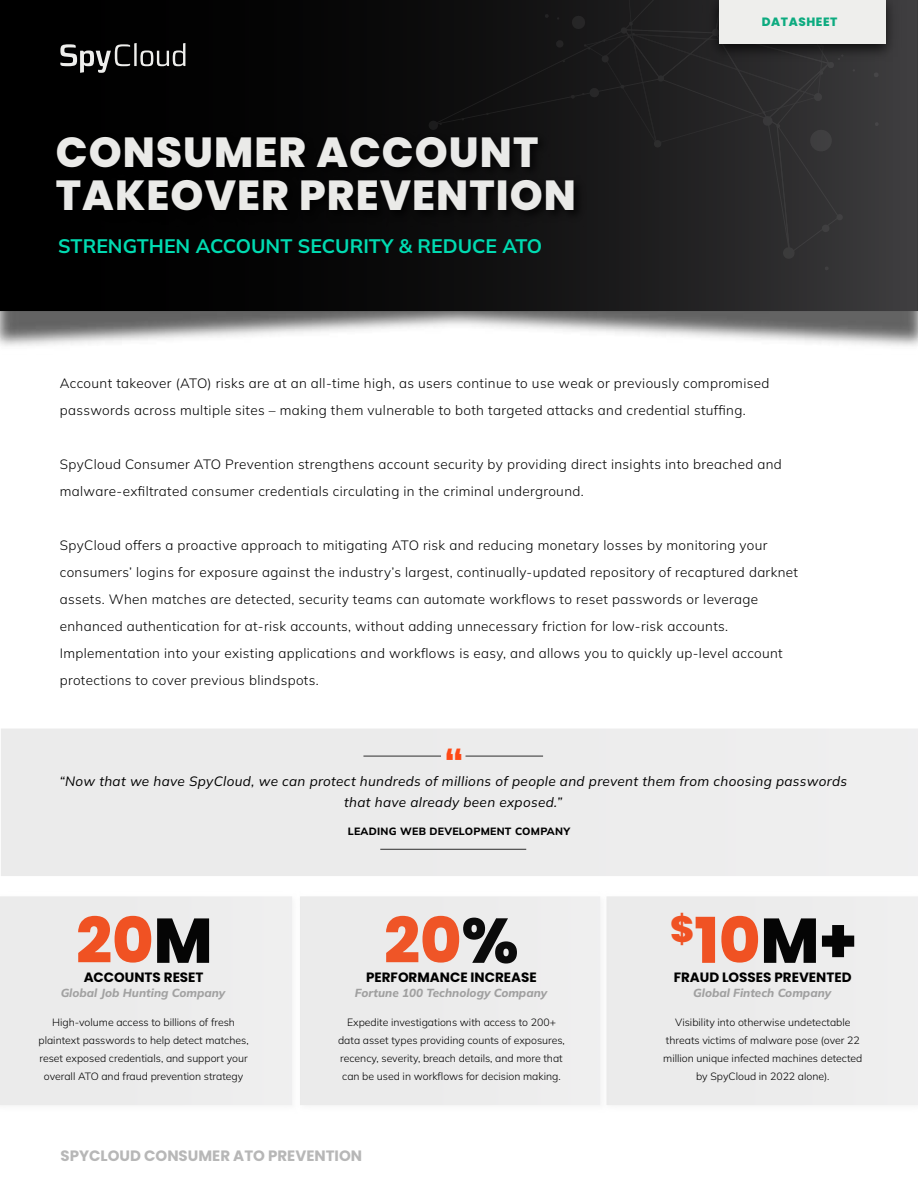
<style>
.page{position:relative;width:918px;height:1188px;background:#fff}
.page>*{position:absolute;margin:0;border:0;box-sizing:border-box;transform-origin:0 0}
.t1{font:800 63px "Poppins";color:#f05223}
.t2{font:100 45.45px "Raleway";color:#fe4815}
.t3{font:800 42px/43.5px "Poppins";letter-spacing:.025em;color:#eaeae8}
.t4{font:700 19.5px "Mulish";color:#00dbb1}
.t5{font:700 15px "Poppins";color:#b7b7b7}
.t6{font:300 13.5px/27px "Mulish";letter-spacing:.025em;color:#000}
.t7{font:italic 13.5px "Mulish";letter-spacing:.025em;color:#000}
.t8{font:700 13.5px "Poppins";color:#000}
.t9{font:800 12px "Poppins";letter-spacing:.05em;color:#0dab80}
.t10{font:italic 800 11.7px "Mulish";color:#a0a0a0}
.t11{font:300 10.5px/18px "Mulish";color:#000;text-align:center}
.t12{font:800 10.5px "Mulish";letter-spacing:.025em;color:#000}
.s1{color:rgb(0 0 0/.98)}
</style>
<div class="page">
<img style="left:0;top:311px;width:918px;height:35px">
<svg style="left:0;top:0;width:918px;height:311px;background:#101010"></svg>
<svg style="left:825px;top:266px;width:4px;height:4px"></svg>
<svg style="left:875px;top:122px;width:4px;height:4px"></svg>
<svg style="left:873px;top:72px;width:6px;height:6px"></svg>
<svg style="left:429px;top:0;width:415px;height:260px;background:#201f20"></svg>
<svg style="left:60px;top:44px;width:70px;height:29px;background:#474747"></svg>
<hr style="left:134px;top:43px;width:3px;height:23px;background:#eeeeec">
<svg style="left:140px;top:43px;width:45px;height:23px"></svg>
<img style="left:49px;top:123px;width:542px;height:127px">
<img style="left:703px;top:0;width:198px;height:64px">
<div style="left:719px;top:1px;width:166px;height:43px;background:#eeeeec"></div>
<div style="left:1px;top:729px;width:917px;height:147px;background:#ececec"></div>
<div style="left:609px;top:896px;width:309px;height:209px;background:#ececec"></div>
<div style="left:301px;top:896px;width:299px;height:209px;background:#ececec"></div>
<div style="left:0;top:896px;width:292px;height:209px;background:#ececec"></div>
<hr style="left:363px;top:756px;width:78px;height:1px;background:#2d2d2d">
<hr style="left:466px;top:756px;width:77px;height:1px;background:#2d2d2d">
<hr style="left:380px;top:849px;width:146px;height:1px;background:#2d2d2d">
<h3 class="t3" style="left:56px;top:130px;width:522px">CONSUMER ACCOUNT<br>TAKEOVER PREVENTION</h3>
<h3 class="t4" style="left:58px;top:232px;width:485px">STRENGTHEN ACCOUNT SECURITY &amp; REDUCE ATO</h3>
<p class="t9" style="left:762px;top:15px;width:77px">DATASHEET</p>
<p class="t6" style="left:60px;top:370px;width:711px">Account takeover (ATO) risks are at an all-time high, as users continue to use weak or previously compromised passwords across multiple sites – making them vulnerable to both targeted attacks and credential stuffing.</p>
<p class="t6" style="left:60px;top:451px;width:724px">SpyCloud Consumer ATO Prevention strengthens account security by providing direct insights into breached and malware-exfiltrated consumer credentials circulating in the criminal underground.</p>
<p class="t6" style="left:60px;top:532px;width:740px">SpyCloud offers a proactive approach to mitigating ATO risk and reducing monetary losses by monitoring your consumers’ logins for exposure against the industry’s largest, continually-updated repository of recaptured darknet assets. When matches are detected, security teams can automate workflows to reset passwords or leverage enhanced authentication for at-risk accounts, without adding unnecessary friction for low-risk accounts.<br>Implementation into your existing applications and workflows is easy, and allows you to quickly up-level account protections to cover previous blindspots.</p>
<h2 class="t2" style="left:444px;top:730px;width:21px">“</h2>
<p class="t7" style="left:344px;top:793px;width:220px">that have already been exposed.”</p>
<p class="t7" style="left:59px;top:772px;width:789px">“Now that we have SpyCloud, we can protect hundreds of millions of people and prevent them from choosing passwords</p>
<h1 class="t1" style="left:76px;top:904px;width:138px">20<span class="s1">M</span></h1>
<p class="t8" style="left:84px;top:970px;width:121px">ACCOUNTS RESET</p>
<p class="t10" style="left:61px;top:985px;width:166px">Global Job Hunting Company</p>
<p class="t12" style="left:348px;top:824px;width:224px">LEADING WEB DEVELOPMENT COMPANY</p>
<h1 class="t1" style="left:384px;top:904px;width:136px">20<span class="s1">%</span></h1>
<p class="t10" style="left:355px;top:985px;width:194px">Fortune 100 Technology Company</p>
<p class="t8" style="left:366px;top:970px;width:172px">PERFORMANCE INCREASE</p>
<h1 class="t1" style="left:670px;top:904px;width:188px"><sup>$</sup>10<span class="s1">M+</span></h1>
<p class="t8" style="left:674px;top:970px;width:179px">FRAUD LOSSES PREVENTED</p>
<p class="t10" style="left:693px;top:985px;width:140px">Global Fintech Company</p>
<p class="t11" style="left:39px;top:1013px;width:212px">High-volume access to billions of fresh plaintext passwords to help detect matches, reset exposed credentials, and support your overall ATO and fraud prevention strategy</p>
<p class="t11" style="left:338px;top:1013px;width:228px">Expedite investigations with access to 200+ data asset types providing counts of exposures, recency, severity, breach details, and more that can be used in workflows for decision making.</p>
<p class="t11" style="left:663px;top:1013px;width:201px">Visibility into otherwise undetectable threats victims of malware pose (over 22 million unique infected machines detected by SpyCloud in 2022 alone).</p>
<p class="t5" style="left:60px;top:1147px;width:303px">SPYCLOUD CONSUMER ATO PREVENTION</p>
</div>
